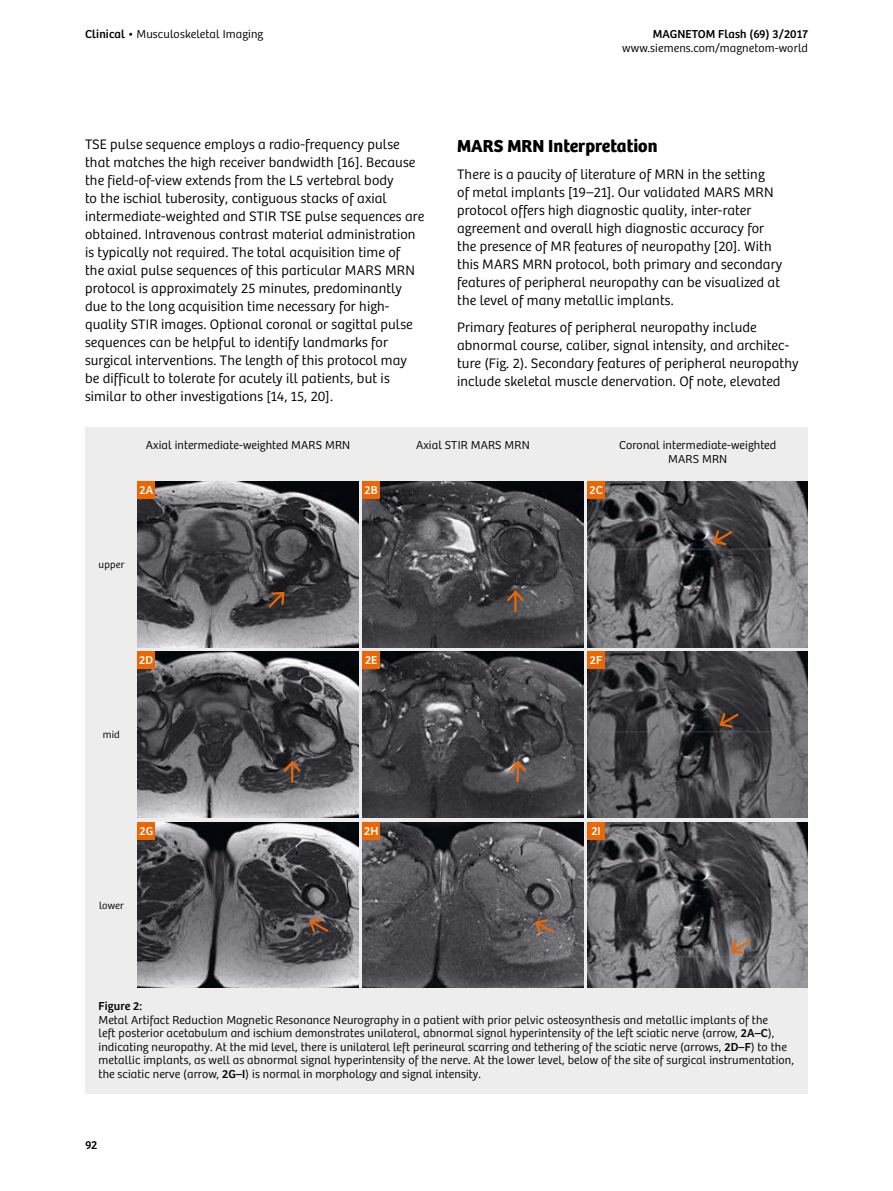
<style>
.page{position:relative;width:893px;height:1191px;background:#fff}
.page>*{position:absolute;margin:0;border:0;box-sizing:border-box;transform-origin:0 0}
.t1{font:18px "Bree SH Text Bold";letter-spacing:.005em;color:#000}
.t2{font:14.25px/18px "Bree SH Text Light";letter-spacing:.01em;color:#000}
.t3{font:12px/13.5px "Bree SH Text Light";letter-spacing:.01em;color:#000}
.t4{font:12px "Bree SH Text Regular";letter-spacing:.01em;color:#000}
.t5{font:12px "Bree SH Text Regular";letter-spacing:.01em;color:#fff}
.t6{font:10.5px "Bree SH Text Light";letter-spacing:.015em;color:#000}
.s1{font-family:"Bree SH Text Regular"}
</style>
<div class="page">
<div style="left:85px;top:427px;width:723px;height:666px;background:#ededed"></div>
<img style="left:138px;top:481px;width:220px;height:166px">
<div style="left:138px;top:481px;width:17px;height:17px;background:#ec6604"></div>
<svg style="left:266px;top:590px;width:20px;height:20px"></svg>
<img style="left:363px;top:481px;width:220px;height:166px">
<img style="left:588px;top:481px;width:220px;height:166px">
<img style="left:138px;top:651px;width:220px;height:166px">
<img style="left:363px;top:651px;width:220px;height:166px">
<img style="left:588px;top:651px;width:220px;height:166px">
<img style="left:138px;top:822px;width:220px;height:166px">
<img style="left:363px;top:822px;width:220px;height:166px">
<img style="left:588px;top:822px;width:220px;height:166px">
<div style="left:588px;top:822px;width:17px;height:17px;background:#ec6604"></div>
<div style="left:363px;top:822px;width:17px;height:17px;background:#ec6604"></div>
<div style="left:138px;top:822px;width:17px;height:17px;background:#ec6604"></div>
<div style="left:588px;top:651px;width:17px;height:17px;background:#ec6604"></div>
<div style="left:363px;top:651px;width:17px;height:17px;background:#ec6604"></div>
<div style="left:138px;top:651px;width:17px;height:17px;background:#ec6604"></div>
<div style="left:588px;top:481px;width:17px;height:17px;background:#ec6604"></div>
<div style="left:363px;top:481px;width:17px;height:17px;background:#ec6604"></div>
<svg style="left:282px;top:759px;width:21px;height:22px"></svg>
<svg style="left:308px;top:916px;width:22px;height:18px"></svg>
<hr style="left:514px;top:592px;width:3px;height:19px;background:#ec6604">
<svg style="left:505px;top:589px;width:21px;height:14px"></svg>
<svg style="left:507px;top:759px;width:21px;height:22px"></svg>
<svg style="left:533px;top:917px;width:23px;height:18px"></svg>
<svg style="left:711px;top:529px;width:23px;height:18px"></svg>
<svg style="left:718px;top:711px;width:22px;height:18px"></svg>
<svg style="left:729px;top:938px;width:23px;height:18px"></svg>
<p class="t3" style="left:85px;top:28px;width:180px"><span class="s1">Clinical •</span> Musculoskeletal Imaging</p>
<p class="t4" style="left:653px;top:27px;width:157px">MAGNETOM Flash (69) 3/2017</p>
<p class="t3" style="left:622px;top:41px;width:187px">www.siemens.com/magnetom-world</p>
<p class="t2" style="left:85px;top:136px;width:341px">TSE pulse sequence employs a radio-frequency pulse that matches the high receiver bandwidth [16]. Because the field-of-view extends from the L5 vertebral body<br>to the ischial tuberosity, contiguous stacks of axial intermediate-weighted and STIR TSE pulse sequences are obtained. Intravenous contrast material administration is typically not required. The total acquisition time of<br>the axial pulse sequences of this particular MARS MRN protocol is approximately 25 minutes, predominantly due to the long acquisition time necessary for high&shy;quality STIR images. Optional coronal or sagittal pulse sequences can be helpful to identify landmarks for surgical interventions. The length of this protocol may be difficult to tolerate for acutely ill patients, but is similar to other investigations [14, 15, 20].</p>
<p class="t1" style="left:457px;top:135px;width:202px">MARS MRN Interpretation</p>
<p class="t2" style="left:457px;top:165px;width:327px">There is a paucity of literature of MRN in the setting<br>of metal implants [19–21]. Our validated MARS MRN protocol offers high diagnostic quality, inter-rater agreement and overall high diagnostic accuracy for the presence of MR features of neuropathy [20]. With this MARS MRN protocol, both primary and secondary features of peripheral neuropathy can be visualized at the level of many metallic implants.</p>
<p class="t2" style="left:457px;top:318px;width:343px">Primary features of peripheral neuropathy include abnormal course, caliber, signal intensity, and architec&shy;ture (Fig. 2). Secondary features of peripheral neuropathy include skeletal muscle denervation. Of note, elevated</p>
<p class="t3" style="left:146px;top:439px;width:206px">Axial intermediate-weighted MARS MRN</p>
<p class="t3" style="left:416px;top:439px;width:115px">Axial STIR MARS MRN</p>
<p class="t3" style="left:619px;top:439px;width:159px;text-align:center">Coronal intermediate-weighted<br>MARS MRN</p>
<p class="t5" style="left:139px;top:483px;width:15px">2A</p>
<p class="t6" style="left:99px;top:558px;width:27px">upper</p>
<p class="t5" style="left:365px;top:483px;width:15px">2B</p>
<p class="t5" style="left:589px;top:483px;width:15px">2C</p>
<p class="t5" style="left:139px;top:653px;width:16px">2D</p>
<p class="t5" style="left:365px;top:653px;width:14px">2E</p>
<p class="t5" style="left:590px;top:653px;width:14px">2F</p>
<p class="t6" style="left:103px;top:728px;width:18px">mid</p>
<p class="t5" style="left:139px;top:823px;width:15px">2G</p>
<p class="t5" style="left:364px;top:823px;width:16px">2H</p>
<p class="t5" style="left:591px;top:823px;width:11px">2I</p>
<p class="t6" style="left:99px;top:899px;width:26px">lower</p>
<p class="t4" style="left:99px;top:998px;width:45px">Figure 2:</p>
<p class="t3" style="left:99px;top:1013px;width:697px">Metal Artifact Reduction Magnetic Resonance Neurography in a patient with prior pelvic osteosynthesis and metallic implants of the<br>left posterior acetabulum and ischium demonstrates unilateral, abnormal signal hyperintensity of the left sciatic nerve (arrow, <span class="s1">2A–C</span>), indicating neuropathy. At the mid level, there is unilateral left perineural scarring and tethering of the sciatic nerve (arrows, <span class="s1">2D–F</span>) to the metallic implants, as well as abnormal signal hyperintensity of the nerve. At the lower level, below of the site of surgical instrumentation, the sciatic nerve (arrow, <span class="s1">2G–I</span>) is normal in morphology and signal intensity.</p>
<p class="t4" style="left:85px;top:1137px;width:14px">92</p>
</div>
